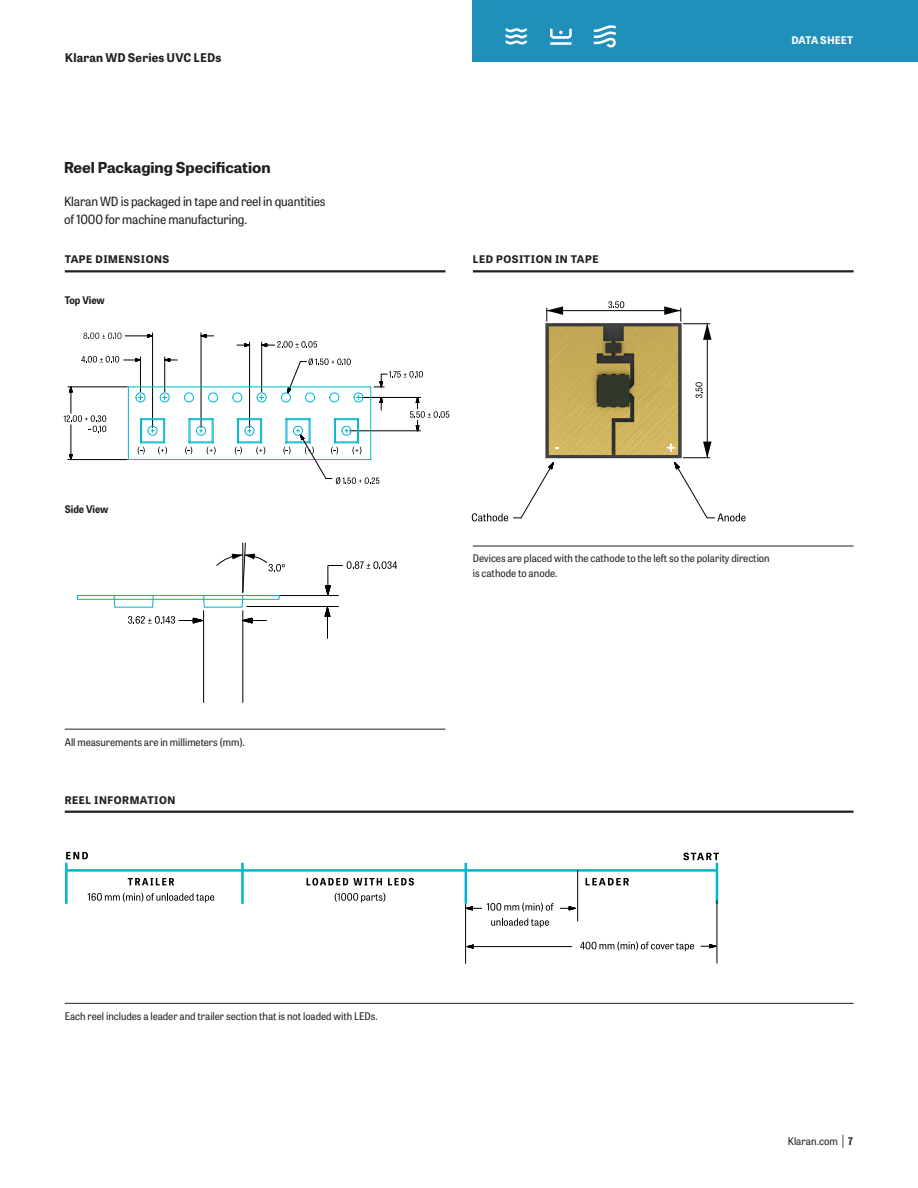
<style>
.page{position:relative;width:918px;height:1188px;background:#fff}
.page>*{position:absolute;margin:0;border:0;box-sizing:border-box;transform-origin:0 0}
.DS__subhead__text{font:700 15px "Tablet Gothic Wide";color:#231f20}
.DS__body{font:12.75px/18.8px "Tablet Gothic Narrow";letter-spacing:-.01em;color:#231f20}
.t1{font:700 12px "Tablet Gothic";letter-spacing:.01em;color:#231f20}
.DS__caption_with_rul{font:10.5px/15px "Tablet Gothic Narrow";color:#231f20}
.DS__chart_title{font:700 10.5px "Tablet Gothic Wide";letter-spacing:.05em;color:#231f20}
.DS__caption_with_rul-2{font:700 10.5px "Tablet Gothic Narrow";color:#231f20}
.t2{font:700 10.5px "Tablet Gothic";letter-spacing:.01em;color:#fff}
.s1{font-weight:300;font-size:13.5px}
.s2{font-weight:700}
</style>
<div class="page">
<div style="left:472px;top:0;width:446px;height:62px;background:#2090bb"></div>
<svg style="left:506px;top:28px;width:21px;height:17px"></svg>
<svg style="left:550px;top:29px;width:22px;height:16px"></svg>
<svg style="left:594px;top:25px;width:22px;height:23px"></svg>
<hr style="left:164px;top:357px;width:1px;height:35px;background:#000">
<hr style="left:140px;top:357px;width:1px;height:35px;background:#000">
<hr style="left:201px;top:333px;width:1px;height:95px;background:#000">
<hr style="left:152px;top:333px;width:1px;height:95px;background:#000">
<svg style="left:164px;top:358px;width:13px;height:4px"></svg>
<hr style="left:261px;top:342px;width:1px;height:50px;background:#000">
<hr style="left:249px;top:342px;width:1px;height:86px;background:#000">
<svg style="left:201px;top:334px;width:13px;height:4px"></svg>
<svg style="left:237px;top:343px;width:13px;height:4px"></svg>
<hr style="left:71px;top:425px;width:1px;height:35px;background:#000">
<hr style="left:68px;top:459px;width:59px;height:1px;background:#000">
<hr style="left:68px;top:387px;width:59px;height:1px;background:#000">
<svg style="left:69px;top:454px;width:4px;height:6px"></svg>
<hr style="left:128px;top:387px;width:122px;height:1px;background:#00b4d0">
<hr style="left:128px;top:459px;width:122px;height:1px;background:#00b4d0">
<hr style="left:128px;top:387px;width:1px;height:73px;background:#00b4d0">
<div style="left:160px;top:393px;width:10px;height:9px;border:1px solid #00b4d0;border-radius:50%"></div>
<div style="left:184px;top:393px;width:10px;height:9px;border:1px solid #00b4d0;border-radius:50%"></div>
<div style="left:208px;top:393px;width:10px;height:9px;border:1px solid #00b4d0;border-radius:50%"></div>
<div style="left:232px;top:393px;width:10px;height:9px;border:1px solid #00b4d0;border-radius:50%"></div>
<div style="left:136px;top:393px;width:9px;height:9px;border:1px solid #00b4d0;border-radius:50%"></div>
<svg style="left:162px;top:395px;width:5px;height:5px"></svg>
<hr style="left:250px;top:459px;width:121px;height:1px;background:#00b4d0">
<div style="left:257px;top:393px;width:10px;height:9px;border:1px solid #00b4d0;border-radius:50%"></div>
<div style="left:281px;top:393px;width:10px;height:9px;border:1px solid #00b4d0;border-radius:50%"></div>
<svg style="left:259px;top:395px;width:5px;height:5px"></svg>
<hr style="left:250px;top:387px;width:121px;height:1px;background:#00b4d0">
<svg style="left:83px;top:333px;width:70px;height:6px"></svg>
<svg style="left:81px;top:356px;width:60px;height:7px"></svg>
<svg style="left:64px;top:386px;width:42px;height:46px"></svg>
<svg style="left:138px;top:418px;width:29px;height:36px"></svg>
<svg style="left:185px;top:418px;width:31px;height:36px"></svg>
<svg style="left:235px;top:418px;width:30px;height:36px"></svg>
<svg style="left:261px;top:341px;width:56px;height:7px"></svg>
<hr style="left:243px;top:611px;width:1px;height:91px;background:#000">
<hr style="left:247px;top:606px;width:92px;height:1px;background:#000">
<hr style="left:247px;top:595px;width:92px;height:1px;background:#000">
<hr style="left:203px;top:611px;width:1px;height:91px;background:#000">
<svg style="left:242px;top:618px;width:25px;height:6px"></svg>
<svg style="left:325px;top:607px;width:6px;height:31px"></svg>
<svg style="left:128px;top:616px;width:75px;height:8px"></svg>
<svg style="left:325px;top:561px;width:72px;height:34px"></svg>
<svg style="left:283px;top:358px;width:166px;height:126px"></svg>
<svg style="left:113px;top:597px;width:41px;height:11px"></svg>
<div style="left:77px;top:595px;width:202px;height:5px;border:1px solid #00b4d0"></div>
<svg style="left:203px;top:543px;width:82px;height:65px"></svg>
<hr style="left:65px;top:270px;width:381px;height:2px;background:#231f20">
<hr style="left:473px;top:270px;width:381px;height:2px;background:#231f20">
<hr style="left:65px;top:729px;width:381px;height:1px;background:#231f20">
<hr style="left:473px;top:546px;width:381px;height:1px;background:#231f20">
<img style="left:545px;top:305px;width:156px;height:154px">
<svg style="left:696px;top:382px;width:6px;height:16px"></svg>
<svg style="left:608px;top:301px;width:16px;height:7px"></svg>
<hr style="left:707px;top:324px;width:1px;height:134px;background:#050504">
<hr style="left:547px;top:310px;width:134px;height:1px;background:#050504">
<svg style="left:547px;top:306px;width:16px;height:15px"></svg>
<svg style="left:664px;top:306px;width:48px;height:34px"></svg>
<svg style="left:472px;top:462px;width:82px;height:59px"></svg>
<svg style="left:667px;top:442px;width:79px;height:79px"></svg>
<hr style="left:65px;top:811px;width:789px;height:2px;background:#231f20">
<hr style="left:65px;top:1003px;width:789px;height:1px;background:#231f20">
<hr style="left:66px;top:869px;width:651px;height:3px;background:#00b5d1">
<hr style="left:65px;top:863px;width:3px;height:41px;background:#00b5d1">
<hr style="left:241px;top:863px;width:3px;height:41px;background:#00b5d1">
<hr style="left:465px;top:863px;width:2px;height:41px;background:#00b5d1">
<hr style="left:716px;top:863px;width:2px;height:41px;background:#00b5d1">
<hr style="left:717px;top:901px;width:1px;height:62px;background:#000">
<hr style="left:467px;top:946px;width:105px;height:1px;background:#000">
<svg style="left:467px;top:944px;width:7px;height:5px"></svg>
<hr style="left:465px;top:904px;width:1px;height:59px;background:#000">
<hr style="left:577px;top:871px;width:1px;height:50px;background:#000">
<svg style="left:560px;top:906px;width:16px;height:5px"></svg>
<svg style="left:128px;top:878px;width:46px;height:7px"></svg>
<svg style="left:88px;top:893px;width:126px;height:9px"></svg>
<svg style="left:307px;top:878px;width:75px;height:8px"></svg>
<svg style="left:388px;top:878px;width:26px;height:8px"></svg>
<svg style="left:335px;top:893px;width:50px;height:9px"></svg>
<svg style="left:585px;top:878px;width:44px;height:7px"></svg>
<svg style="left:466px;top:903px;width:88px;height:9px"></svg>
<svg style="left:491px;top:918px;width:58px;height:10px"></svg>
<svg style="left:580px;top:941px;width:114px;height:10px"></svg>
<svg style="left:701px;top:944px;width:15px;height:5px"></svg>
<svg style="left:66px;top:852px;width:22px;height:7px"></svg>
<svg style="left:683px;top:853px;width:36px;height:7px"></svg>
<p class="t1" style="left:65px;top:49px;width:158px">Klaran WD Series UVC LEDs</p>
<p class="DS__subhead__text" style="left:64px;top:157px;width:208px">Reel Packaging Specification</p>
<p class="DS__body" style="left:64px;top:191px;width:263px">Klaran WD is packaged in tape and reel in quantities of 1000 for machine manufacturing.</p>
<p class="DS__chart_title" style="left:65px;top:252px;width:106px">TAPE DIMENSIONS</p>
<p class="DS__caption_with_rul-2" style="left:65px;top:293px;width:42px">Top View</p>
<p class="DS__caption_with_rul-2" style="left:65px;top:502px;width:45px">Side View</p>
<p class="DS__caption_with_rul" style="left:65px;top:734px;width:182px">All measurements are in millimeters (mm).</p>
<p class="DS__chart_title" style="left:65px;top:792px;width:112px">REEL INFORMATION</p>
<p class="DS__caption_with_rul" style="left:65px;top:1008px;width:314px">Each reel includes a leader and trailer section that is not loaded with LEDs.</p>
<p class="DS__chart_title" style="left:473px;top:252px;width:127px">LED POSITION IN TAPE</p>
<p class="t2" style="left:791px;top:33px;width:63px">DATA SHEET</p>
<p class="DS__caption_with_rul" style="left:473px;top:551px;width:298px">Devices are placed with the cathode to the left so the polarity direction is cathode to anode.</p>
<p class="DS__caption_with_rul" style="left:788px;top:1134px;width:66px">Klaran.com <span class="s1">|</span> <span class="s2">7</span></p>
</div>
